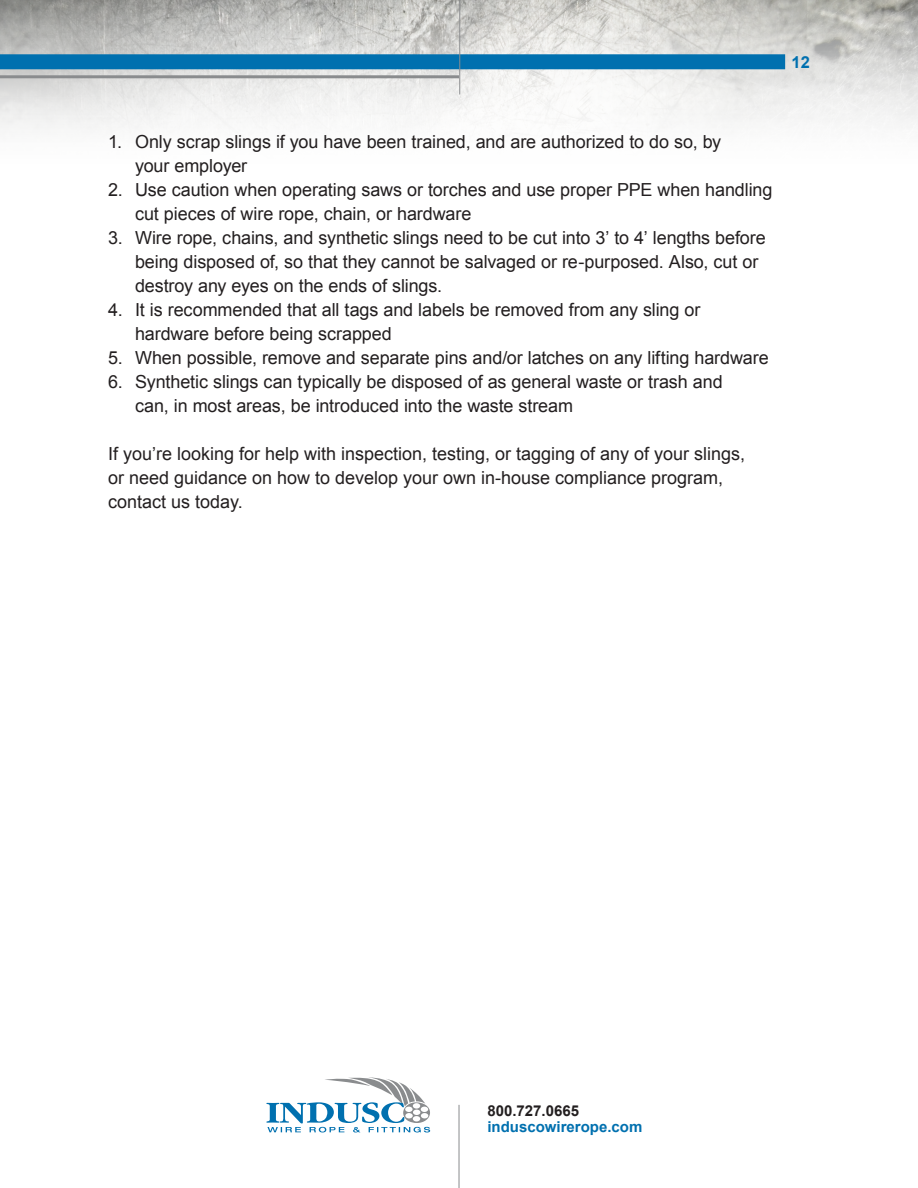
<style>
.page{position:relative;width:918px;height:1188px;background:#fff}
.page>*{position:absolute;margin:0;border:0;box-sizing:border-box;transform-origin:0 0}
.t1{font:18px/24px "Arial";letter-spacing:-.005em;color:#231f20}
.t2{font:700 16.5px "Arial";color:#0070af}
.t3{font:700 15px "Arial";color:#0070af}
.t4{font:700 15px "Arial";color:#231f20}
</style>
<div class="page">
<svg style="left:266px;top:1077px;width:164px;height:56px"></svg>
<img style="left:0;top:0;width:918px;height:130px">
<hr style="left:459px;top:1105px;width:1px;height:83px;background:#8a8c8e">
<div style="left:0;top:54px;width:785px;height:15px;background:#0070af"></div>
<hr style="left:0;top:75px;width:459px;height:3px;background:#8a8c8e">
<hr style="left:459px;top:0;width:1px;height:94px;background:#8a8c8e">
<p class="t2" style="left:792px;top:52px;width:20px">12</p>
<p class="t1" style="left:135px;top:130px;width:588px;text-indent:-27px">1. Only scrap slings if you have been trained, and are authorized to do so, by your employer</p>
<p class="t1" style="left:135px;top:178px;width:639px;text-indent:-27px">2. Use caution when operating saws or torches and use proper PPE when handling cut pieces of wire rope, chain, or hardware</p>
<p class="t1" style="left:135px;top:226px;width:632px;text-indent:-27px">3. Wire rope, chains, and synthetic slings need to be cut into 3’ to 4’ lengths before being disposed of, so that they cannot be salvaged or re-purposed. Also, cut or destroy any eyes on the ends of slings.</p>
<p class="t1" style="left:135px;top:298px;width:567px;text-indent:-27px">4. It is recommended that all tags and labels be removed from any sling or hardware before being scrapped</p>
<p class="t1" style="left:108px;top:346px;width:662px">5. When possible, remove and separate pins and/or latches on any lifting hardware</p>
<p class="t1" style="left:135px;top:370px;width:589px;text-indent:-27px">6. Synthetic slings can typically be disposed of as general waste or trash and can, in most areas, be introduced into the waste stream</p>
<p class="t1" style="left:108px;top:442px;width:639px">If you’re looking for help with inspection, testing, or tagging of any of your slings, or need guidance on how to develop your own in-house compliance program, contact us today.</p>
<p class="t4" style="left:487px;top:1101px;width:93px">800.727.0665</p>
<p class="t3" style="left:487px;top:1117px;width:157px">induscowirerope.com</p>
</div>
